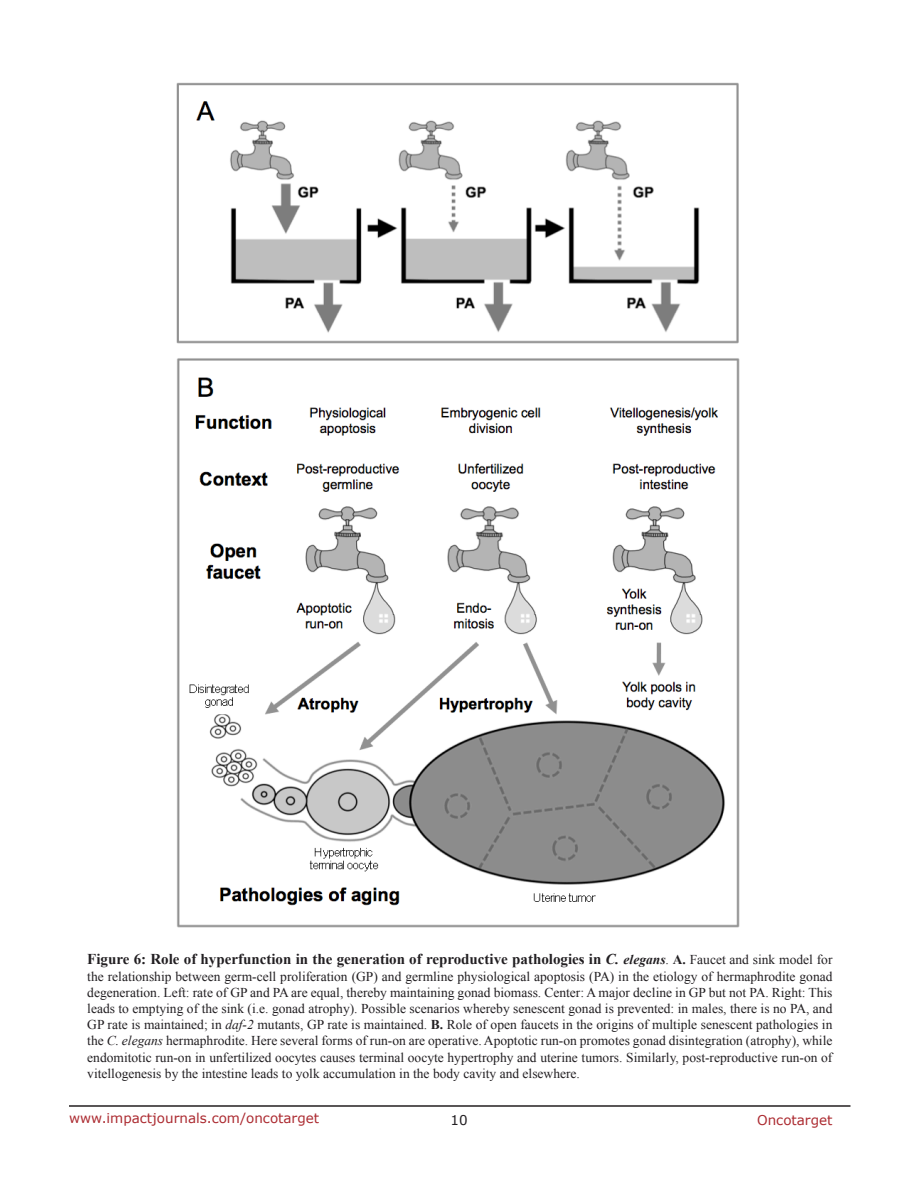
<style>
.page{position:relative;width:918px;height:1188px;background:#fff}
.page>*{position:absolute;margin:0;border:0;box-sizing:border-box;transform-origin:0 0}
.FigureText{font:700 15px "Times New Roman";color:#221f22}
.FigureText-2{font:13.5px/16.2px "Times New Roman";color:#221f22;text-align:justify}
.t1{font:13.5px "Verdana";color:#ac2b31}
.t2{font:13.5px "Verdana";color:#221f22}
.s1{font-style:italic}
.s2{font-style:italic;font-size:13.5px}
.s3{font-weight:400;font-size:13.5px}
.s4{font-size:13.5px}
.s5{font-weight:700}
</style>
<div class="page">
<hr style="left:69px;top:1105px;width:781px;height:2px;background:#231f20">
<img style="left:176px;top:82px;width:564px;height:846px">
<p class="FigureText" style="left:87px;top:949px;width:747px">Figure 6: Role of hyperfunction in the generation of reproductive pathologies in <span class="s1">C.</span> <span class="s2">elegans</span><span class="s3">.</span> <span class="s4">A.</span> <span class="s3">Faucet and sink model for</span></p>
<p class="FigureText-2" style="left:87px;top:968px;width:747px">the relationship between germ-cell proliferation (GP) and germline physiological apoptosis (PA) in the etiology of hermaphrodite gonad degeneration. Left: rate of GP and PA are equal, thereby maintaining gonad biomass. Center: A major decline in GP but not PA. Right: This leads to emptying of the sink (i.e. gonad atrophy). Possible scenarios whereby senescent gonad is prevented: in males, there is no PA, and GP rate is maintained; in <span class="s1">daf-2</span> mutants, GP rate is maintained. <span class="s5">B.</span> Role of open faucets in the origins of multiple senescent pathologies in the <span class="s1">C. elegans</span> hermaphrodite. Here several forms of run-on are operative. Apoptotic run-on promotes gonad disintegration (atrophy), while endomitotic run-on in unfertilized oocytes causes terminal oocyte hypertrophy and uterine tumors. Similarly, post-reproductive run-on of vitellogenesis by the intestine leads to yolk accumulation in the body cavity and elsewhere.</p>
<p class="t1" style="left:69px;top:1109px;width:252px">www.impactjournals.com/oncotarget</p>
<p class="t2" style="left:450px;top:1111px;width:19px">10</p>
<p class="t1" style="left:757px;top:1111px;width:77px">Oncotarget</p>
</div>
